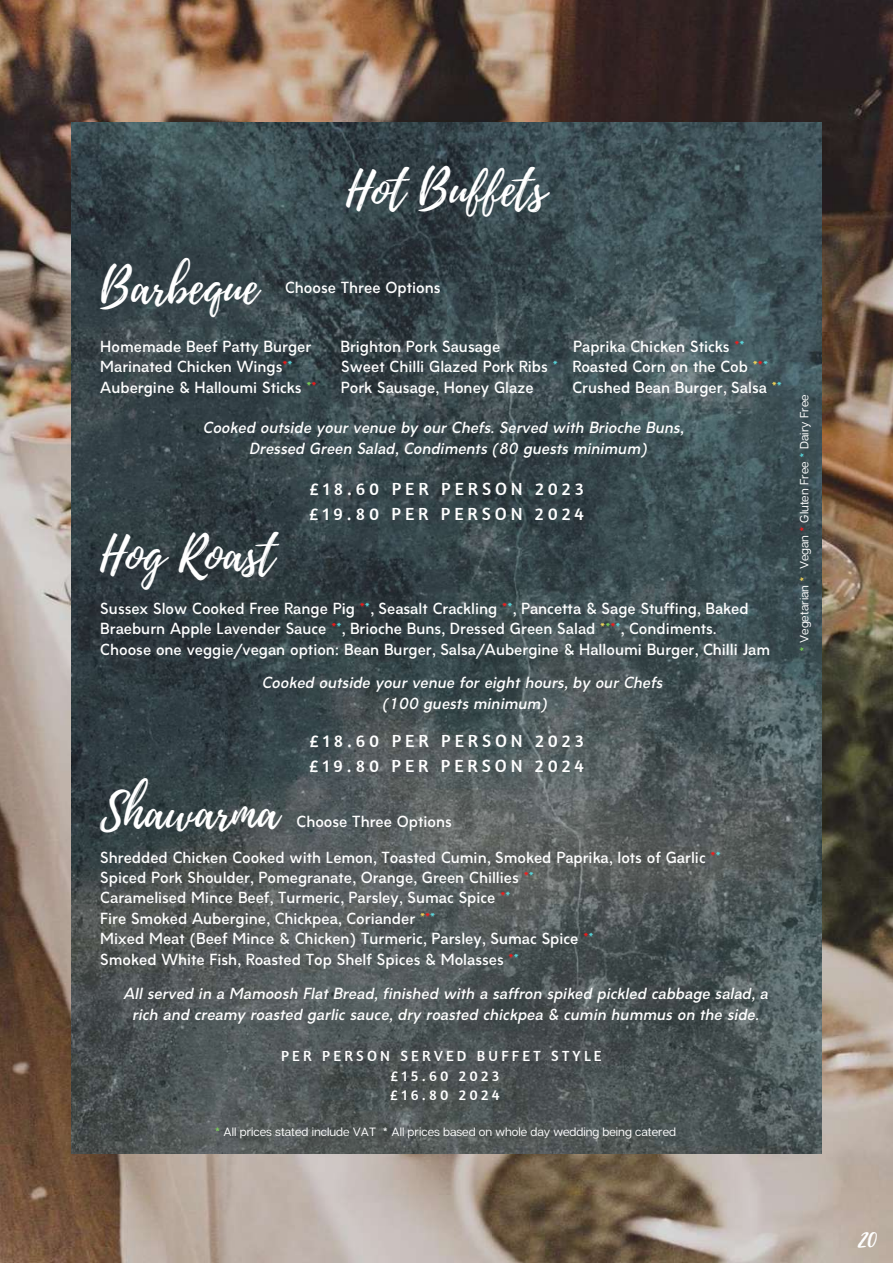
<style>
.page{position:relative;width:893px;height:1264px;background:#fff}
.page>*{position:absolute;margin:0;border:0;box-sizing:border-box;transform-origin:0 0}
.t1{font:48px "Playlist Script";color:#fff}
.t2{font:24px "Playlist Script";color:#fff}
.t3{font:18px/24.8px "Amaranth";letter-spacing:.215em;color:#fff}
.t4{font:600 15px/20.4px "Amicale";color:#fff}
.t5{font:italic 600 15px/20.5px "Amicale";color:#fff;text-align:center}
.t6{font:15px/19.5px "Amaranth";letter-spacing:.215em;color:#fff;text-align:center}
.t7{font:12px "Articulat CF";color:#fff}
.s1{color:#ff1616}
.s2{color:#5ce1e6}
.s3{color:#ffde59}
.s4{color:#7ed957}
</style>
<div class="page">
<img style="left:0;top:0;width:892px;height:1262px">
<img style="left:71px;top:123px;width:750px;height:1030px">
<h1 class="t1" style="left:100px;top:252px;width:159px">Barbeque</h1>
<h1 class="t1" style="left:346px;top:155px;width:202px">Hot Buffets</h1>
<p class="t4" style="left:285px;top:279px;width:157px">Choose Three Options</p>
<p class="t4" style="left:100px;top:338px;width:212px">Homemade Beef Patty Burger</p>
<p class="t4" style="left:340px;top:338px;width:161px">Brighton Pork Sausage</p>
<p class="t4" style="left:573px;top:338px;width:173px">Paprika Chicken Sticks <span class="s1">*</span><span class="s2">*</span></p>
<p class="t4" style="left:100px;top:358px;width:194px">Marinated Chicken Wings<span class="s1">*</span><span class="s2">*</span></p>
<p class="t4" style="left:341px;top:358px;width:428px">Sweet Chilli Glazed Pork Ribs <span class="s2">*</span> Roasted Corn on the Cob <span class="s3">*</span><span class="s1">*</span><span class="s2">*</span></p>
<p class="t4" style="left:100px;top:379px;width:218px">Aubergine &amp; Halloumi Sticks <span class="s4">*</span><span class="s1">*</span></p>
<p class="t4" style="left:341px;top:379px;width:194px">Pork Sausage, Honey Glaze</p>
<p class="t4" style="left:572px;top:379px;width:211px">Crushed Bean Burger, Salsa <span class="s3">*</span><span class="s2">*</span></p>
<p class="t5" style="left:250px;top:419px;width:436px;text-align:left;text-indent:-46px">Cooked outside your venue by our Chefs. Served with Brioche Buns,<br>Dressed Green Salad, Condiments (80 guests minimum)</p>
<p class="t3" style="left:309px;top:476px;width:276px">£18.60 PER PERSON 2023 £19.80 PER PERSON 2024</p>
<h1 class="t1" style="left:100px;top:520px;width:176px">Hog Roast</h1>
<p class="t4" style="left:100px;top:600px;width:671px">Sussex Slow Cooked Free Range Pig <span class="s1">*</span><span class="s2">*</span>, Seasalt Crackling <span class="s1">*</span><span class="s2">*</span>, Pancetta &amp; Sage Stuffing, Baked<br>Braeburn Apple Lavender Sauce <span class="s1">*</span><span class="s2">*</span>, Brioche Buns, Dressed Green Salad <span class="s3">*</span><span class="s4">*</span><span class="s1">*</span><span class="s2">*</span>, Condiments.<br>Choose one veggie/vegan option: Bean Burger, Salsa/Aubergine &amp; Halloumi Burger, Chilli Jam</p>
<p class="t5" style="left:262px;top:674px;width:402px">Cooked outside your venue for eight hours, by our Chefs (100 guests minimum)</p>
<p class="t3" style="left:309px;top:728px;width:276px">£18.60 PER PERSON 2023 £19.80 PER PERSON 2024</p>
<h1 class="t1" style="left:100px;top:777px;width:180px">Shawarma</h1>
<p class="t4" style="left:296px;top:813px;width:157px">Choose Three Options</p>
<p class="t4" style="left:100px;top:848px;width:622px">Shredded Chicken Cooked with Lemon, Toasted Cumin, Smoked Paprika, lots of Garlic <span class="s1">*</span><span class="s2">* </span>Spiced Pork Shoulder, Pomegranate, Orange, Green Chillies <span class="s1">*</span><span class="s2">*<br></span>Caramelised Mince Beef, Turmeric, Parsley, Sumac Spice <span class="s1">*</span><span class="s2">*<br></span>Fire Smoked Aubergine, Chickpea, Coriander <span class="s3">*</span><span class="s1">*</span><span class="s2">*<br></span>Mixed Meat (Beef Mince &amp; Chicken) Turmeric, Parsley, Sumac Spice <span class="s1">*</span><span class="s2">*<br></span>Smoked White Fish, Roasted Top Shelf Spices &amp; Molasses <span class="s1">*</span><span class="s2">*</span></p>
<p class="t5" style="left:124px;top:985px;width:646px">All served in a Mamoosh Flat Bread, finished with a saffron spiked pickled cabbage salad, a rich and creamy roasted garlic sauce, dry roasted chickpea &amp; cumin hummus on the side.</p>
<p class="t6" style="left:281px;top:1046px;width:322px">PER PERSON SERVED BUFFET STYLE £15.60 2023<br>£16.80 2024</p>
<p class="t7" style="left:215px;top:1123px;width:463px"><span class="s4">*</span> All prices stated include VAT * All prices based on whole day wedding being catered</p>
<p class="t7" style="left:796px;top:652px;width:259px;rotate:-90deg"><span class="s4">*</span> Vegetarian <span class="s3">*</span> Vegan <span class="s1">*</span> Gluten Free <span class="s2">*</span> Dairy Free</p>
<h2 class="t2" style="left:858px;top:1220px;width:20px">20</h2>
</div>
